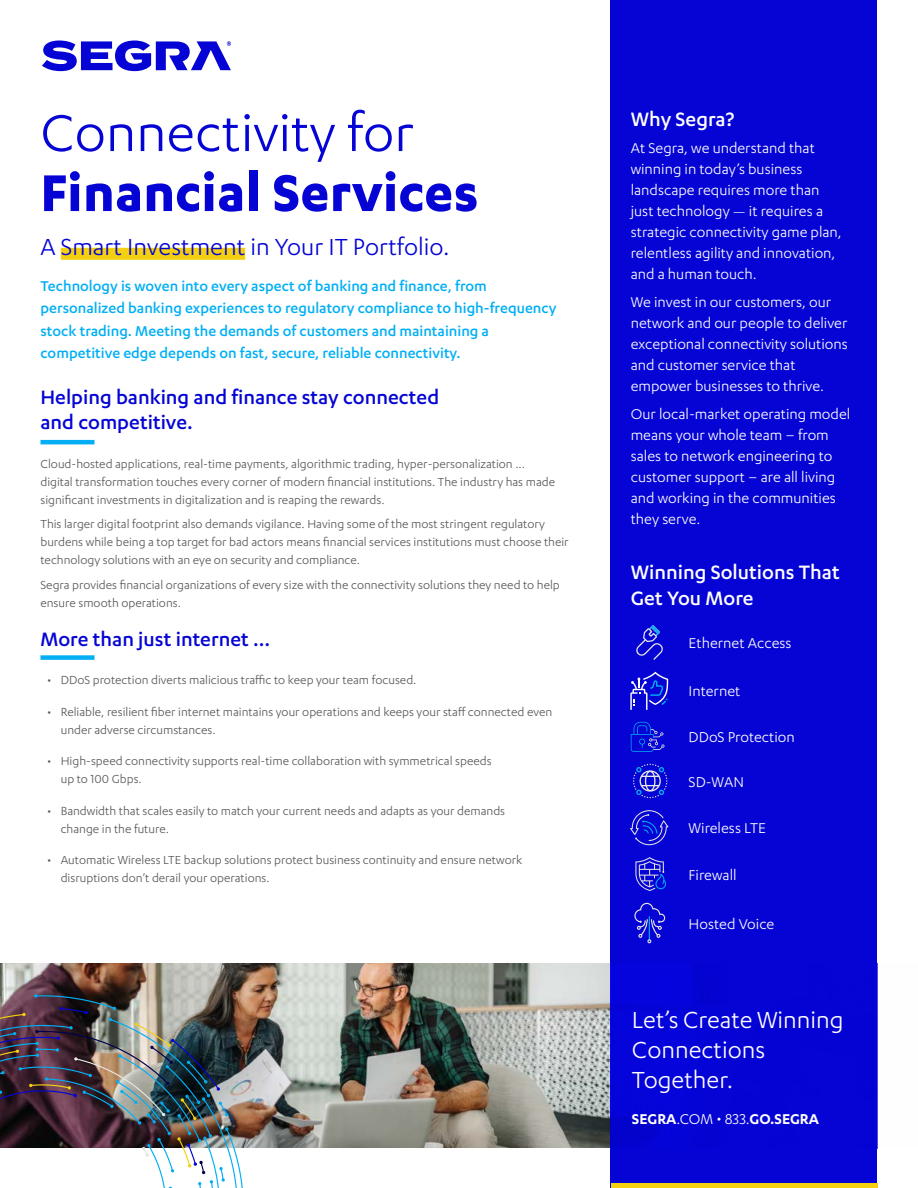
<style>
.page{position:relative;width:918px;height:1188px;background:#fff}
.page>*{position:absolute;margin:0;border:0;box-sizing:border-box;transform-origin:0 0}
.t1{font:700 60px "Karbon";color:#0504d4}
.t2{font:60px "Karbon";color:#0504d4}
.t3{font:27px/30px "Karbon";color:#fff}
.t4{font:27px "Karbon";color:#0504d4}
.t5{font:500 22.5px/25.5px "Karbon";color:#0504d4}
.t6{font:500 22.5px/25.5px "Karbon";color:#fff}
.t7{font:16.5px/21px "Karbon";color:#fff}
.t8{font:500 16.5px/22.5px "Karbon";color:#02aff4}
.t9{font:600 16.5px "Karbon";color:#fff}
.t10{font:13.5px/18px "Karbon";color:#58595b}
.s1{font-size:13.5px}
.s2{font-weight:400}
</style>
<div class="page">
<img style="left:0;top:964px;width:610px;height:184px">
<div style="left:610px;top:0;width:268px;height:1188px;background:#0504d4"></div>
<hr style="left:611px;top:1184px;width:267px;height:4px;background:#f4d010">
<div style="left:61px;top:248px;width:184px;height:12px;background:#f4d010"></div>
<svg style="left:42px;top:41px;width:189px;height:30px"></svg>
<hr style="left:40px;top:440px;width:54px;height:4px;background:#02aff4">
<div style="left:40px;top:655px;width:54px;height:5px;background:#02aff4"></div>
<img style="left:0;top:994px;width:244px;height:194px">
<svg style="left:636px;top:625px;width:27px;height:35px"></svg>
<svg style="left:630px;top:672px;width:38px;height:38px"></svg>
<svg style="left:633px;top:764px;width:34px;height:34px"></svg>
<svg style="left:630px;top:810px;width:38px;height:35px"></svg>
<svg style="left:635px;top:857px;width:31px;height:34px"></svg>
<svg style="left:634px;top:903px;width:31px;height:40px"></svg>
<svg style="left:631px;top:722px;width:34px;height:30px"></svg>
<h1 class="t2" style="left:40px;top:100px;width:375px">Connectivity for</h1>
<h1 class="t1" style="left:40px;top:159px;width:440px">Financial Services</h1>
<h2 class="t4" style="left:40px;top:232px;width:411px">A Smart Investment in Your IT Portfolio.</h2>
<p class="t8" style="left:40px;top:274px;width:517px">Technology is woven into every aspect of banking and finance, from personalized banking experiences to regulatory compliance to high-frequency stock trading. Meeting the demands of customers and maintaining a competitive edge depends on fast, secure, reliable connectivity.</p>
<h3 class="t5" style="left:40px;top:383px;width:400px">Helping banking and finance stay connected and competitive.</h3>
<p class="t10" style="left:40px;top:454px;width:516px">Cloud-hosted applications, real-time payments, algorithmic trading, hyper-personalization ... digital transformation touches every corner of modern financial institutions. The industry has made significant investments in digitalization and is reaping the rewards.</p>
<p class="t10" style="left:40px;top:515px;width:530px">This larger digital footprint also demands vigilance. Having some of the most stringent regulatory burdens while being a top target for bad actors means financial services institutions must choose their technology solutions with an eye on security and compliance.</p>
<p class="t10" style="left:40px;top:576px;width:521px">Segra provides financial organizations of every size with the connectivity solutions they need to help ensure smooth operations.</p>
<h3 class="t5" style="left:40px;top:626px;width:231px">More than just internet …</h3>
<p class="t10" style="left:47px;top:671px;width:371px">• DDoS protection diverts malicious traffic to keep your team focused.</p>
<p class="t10" style="left:61px;top:702px;width:493px;text-indent:-14px">• Reliable, resilient fiber internet maintains your operations and keeps your staff connected even under adverse circumstances.</p>
<p class="t10" style="left:61px;top:752px;width:433px;text-indent:-14px">• High-speed connectivity supports real-time collaboration with symmetrical speeds up to 100 Gbps.</p>
<p class="t10" style="left:61px;top:801px;width:446px;text-indent:-14px">• Bandwidth that scales easily to match your current needs and adapts as your demands change in the future.</p>
<p class="t10" style="left:61px;top:851px;width:463px;text-indent:-14px">• Automatic Wireless LTE backup solutions protect business continuity and ensure network disruptions don’t derail your operations.</p>
<h3 class="t6" style="left:631px;top:105px;width:105px">Why Segra?</h3>
<p class="t7" style="left:631px;top:137px;width:213px">At Segra, we understand that winning in today’s business landscape requires more than just technology <span class="s1">—</span> it requires a strategic connectivity game plan, relentless agility and innovation, and a human touch.</p>
<p class="t7" style="left:631px;top:291px;width:219px">We invest in our customers, our network and our people to deliver exceptional connectivity solutions and customer service that empower businesses to thrive.</p>
<p class="t7" style="left:631px;top:403px;width:221px">Our local-market operating model means your whole team – from sales to network engineering to customer support – are all living and working in the communities they serve.</p>
<h3 class="t6" style="left:631px;top:559px;width:211px">Winning Solutions That<br>Get You More</h3>
<p class="t7" style="left:689px;top:632px;width:105px">Ethernet Access</p>
<p class="t7" style="left:689px;top:680px;width:53px">Internet</p>
<p class="t7" style="left:689px;top:726px;width:108px">DDoS Protection</p>
<p class="t7" style="left:689px;top:771px;width:57px">SD-WAN</p>
<p class="t7" style="left:689px;top:817px;width:79px">Wireless LTE</p>
<p class="t7" style="left:689px;top:864px;width:50px">Firewall</p>
<p class="t7" style="left:689px;top:913px;width:87px">Hosted Voice</p>
<h2 class="t3" style="left:632px;top:1004px;width:213px">Let’s Create Winning<br>Connections<br>Together.</h2>
<p class="t9" style="left:632px;top:1109px;width:189px">SEGRA<span class="s2">.COM • 833.</span>GO.SEGRA</p>
</div>
